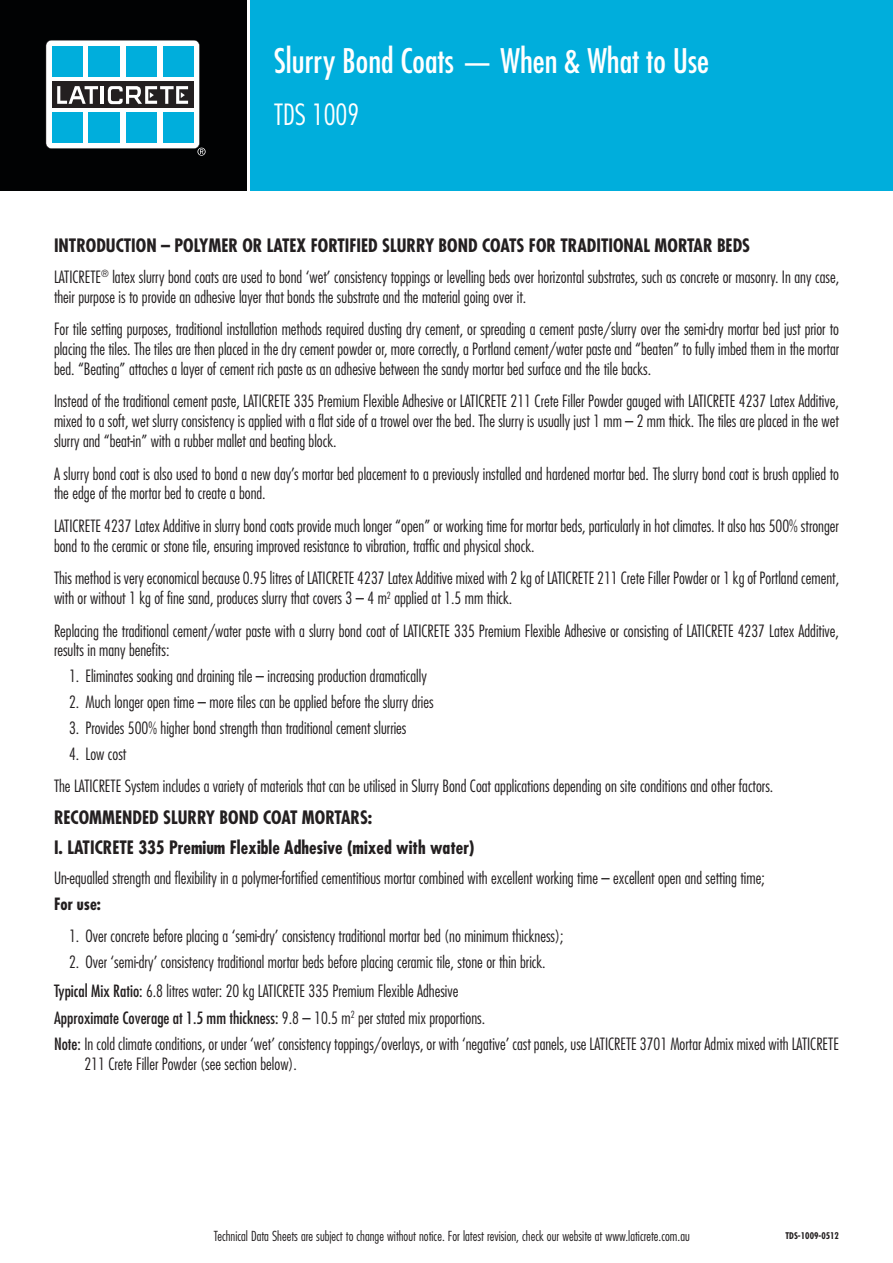
<style>
.page{position:relative;width:893px;height:1263px;background:#fff}
.page>*{position:absolute;margin:0;border:0;box-sizing:border-box;transform-origin:0 0}
.t1{font:condensed 33px "Futura";color:#fff}
.t2{font:300 condensed 28.5px "Futura";color:#fff}
.Head{font:700 condensed 18px "Futura";color:#231f20}
.Body_Copy{font:300 condensed 16.5px/19.8px "Futura";color:#231f20}
.Numbers{font:300 condensed 16.5px "Futura";color:#231f20}
.Typical_mix{font:300 condensed 16.5px/19.8px "Futura";color:#231f20}
.Typical_mix-2{font:condensed 16.5px "Futura";color:#231f20}
.Sub_head{font:700 condensed 16.5px "Futura";color:#231f20}
.t3{font:300 condensed 13.5px "Futura";color:#231f20}
.t4{font:700 condensed 9px "Futura";color:#231f20}
.s1{font-weight:400}
.s2{font-weight:300}
</style>
<div class="page">
<div style="left:0;top:0;width:246px;height:190px;background:#010203"></div>
<div style="left:250px;top:0;width:643px;height:190px;background:#00aedc"></div>
<svg style="left:46px;top:40px;width:160px;height:116px"></svg>
<p class="t1" style="left:274px;top:41px;width:436px">Slurry Bond Coats — When &amp; What to Use</p>
<p class="t2" style="left:274px;top:98px;width:87px">TDS 1009</p>
<p class="Head" style="left:54px;top:235px;width:698px">INTRODUCTION – POLYMER OR LATEX FORTIFIED SLURRY BOND COATS FOR TRADITIONAL MORTAR BEDS</p>
<p class="Body_Copy" style="left:54px;top:267px;width:787px">LATICRETE<sup>®</sup> latex slurry bond coats are used to bond ‘wet’ consistency toppings or levelling beds over horizontal substrates, such as concrete or masonry. In any case, their purpose is to provide an adhesive layer that bonds the substrate and the material going over it.</p>
<p class="Body_Copy" style="left:54px;top:319px;width:787px;text-align:justify">For tile setting purposes, traditional installation methods required dusting dry cement, or spreading a cement paste/slurry over the semi-dry mortar bed just prior to placing the tiles. The tiles are then placed in the dry cement powder or, more correctly, a Portland cement/water paste and “beaten” to fully imbed them in the mortar bed. “Beating” attaches a layer of cement rich paste as an adhesive between the sandy mortar bed surface and the tile backs.</p>
<p class="Body_Copy" style="left:54px;top:391px;width:786px;text-align:justify">Instead of the traditional cement paste, LATICRETE 335 Premium Flexible Adhesive or LATICRETE 211 Crete Filler Powder gauged with LATICRETE 4237 Latex Additive, mixed to a soft, wet slurry consistency is applied with a flat side of a trowel over the bed. The slurry is usually just 1 mm – 2 mm thick. The tiles are placed in the wet slurry and “beat-in” with a rubber mallet and beating block.</p>
<p class="Body_Copy" style="left:54px;top:463px;width:786px">A slurry bond coat is also used to bond a new day’s mortar bed placement to a previously installed and hardened mortar bed. The slurry bond coat is brush applied to the edge of the mortar bed to create a bond.</p>
<p class="Body_Copy" style="left:54px;top:516px;width:786px">LATICRETE 4237 Latex Additive in slurry bond coats provide much longer “open” or working time for mortar beds, particularly in hot climates. It also has 500% stronger bond to the ceramic or stone tile, ensuring improved resistance to vibration, traffic and physical shock.</p>
<p class="Body_Copy" style="left:54px;top:568px;width:787px">This method is very economical because 0.95 litres of LATICRETE 4237 Latex Additive mixed with 2 kg of LATICRETE 211 Crete Filler Powder or 1 kg of Portland cement, with or without 1 kg of fine sand, produces slurry that covers 3 – 4 m<sup>2</sup> applied at 1.5 mm thick.</p>
<p class="Body_Copy" style="left:54px;top:621px;width:786px">Replacing the traditional cement/water paste with a slurry bond coat of LATICRETE 335 Premium Flexible Adhesive or consisting of LATICRETE 4237 Latex Additive, results in many benefits:</p>
<p class="Numbers" style="left:69px;top:666px;width:359px">1. Eliminates soaking and draining tile – increasing production dramatically</p>
<p class="Numbers" style="left:69px;top:692px;width:366px">2. Much longer open time – more tiles can be applied before the slurry dries</p>
<p class="Numbers" style="left:69px;top:718px;width:339px">3. Provides 500% higher bond strength than traditional cement slurries</p>
<p class="Numbers" style="left:69px;top:744px;width:59px">4. Low cost</p>
<p class="Body_Copy" style="left:54px;top:776px;width:721px">The LATICRETE System includes a variety of materials that can be utilised in Slurry Bond Coat applications depending on site conditions and other factors.</p>
<p class="Head" style="left:54px;top:806px;width:320px">RECOMMENDED SLURRY BOND COAT MORTARS:</p>
<p class="Head" style="left:54px;top:836px;width:422px">I. LATICRETE 335 Premium Flexible Adhesive (mixed with water)</p>
<p class="Body_Copy" style="left:54px;top:868px;width:712px">Un-equalled strength and flexibility in a polymer-fortified cementitious mortar combined with excellent working time – excellent open and setting time;</p>
<p class="Sub_head" style="left:54px;top:893px;width:48px">For use:</p>
<p class="Numbers" style="left:69px;top:926px;width:496px">1. Over concrete before placing a ‘semi-dry’ consistency traditional mortar bed (no minimum thickness);</p>
<p class="Numbers" style="left:69px;top:952px;width:478px">2. Over ‘semi-dry’ consistency traditional mortar beds before placing ceramic tile, stone or thin brick.</p>
<p class="Typical_mix" style="left:54px;top:981px;width:406px"><span class="s1">Typical Mix Ratio:</span> 6.8 litres water: 20 kg LATICRETE 335 Premium Flexible Adhesive</p>
<p class="Typical_mix-2" style="left:54px;top:1008px;width:433px">Approximate Coverage at 1.5 mm thickness: <span class="s2">9.8 – 10.5 m</span><sup>2</sup> <span class="s2">per stated mix proportions.</span></p>
<p class="Typical_mix" style="left:84px;top:1034px;width:756px;text-indent:-30px"><span class="s1">Note:</span> In cold climate conditions, or under ‘wet’ consistency toppings/overlays, or with ‘negative’ cast panels, use LATICRETE 3701 Mortar Admix mixed with LATICRETE<br>211 Crete Filler Powder (see section below).</p>
<p class="t3" style="left:214px;top:1227px;width:477px">Technical Data Sheets are subject to change without notice. For latest revision, check our website at www.laticrete.com.au</p>
<p class="t4" style="left:785px;top:1230px;width:55px">TDS-1009-0512</p>
</div>
